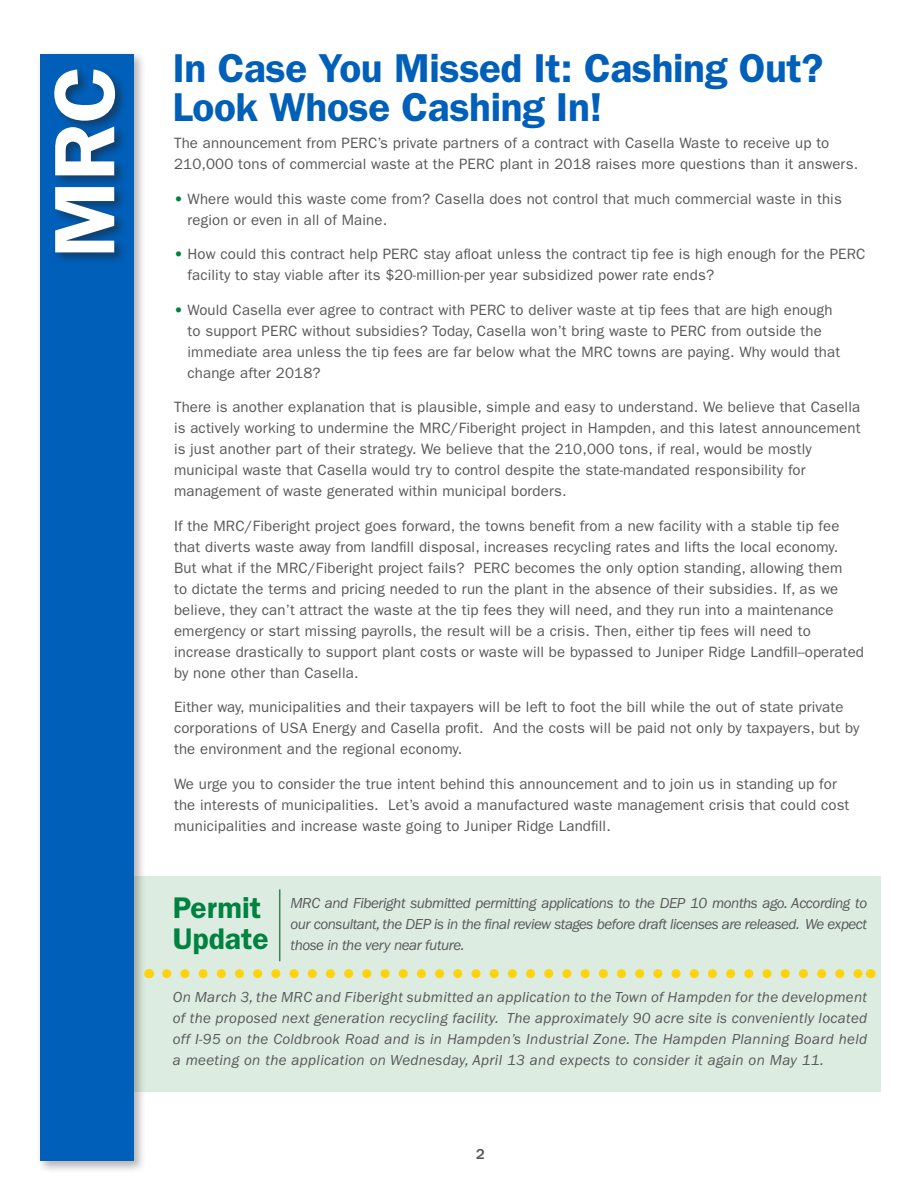
<style>
.page{position:relative;width:918px;height:1188px;background:#fff}
.page>*{position:absolute;margin:0;border:0;box-sizing:border-box;transform-origin:0 0}
.headline{font:600 40.5px/39px "ITC Franklin Gothic Std";letter-spacing:-.01em;color:#005fb9}
.t1{font:600 30px "ITC Franklin Gothic Std";color:#008240}
.headline-2{font:15px/21px "ITC Franklin Gothic Std";letter-spacing:.01em;color:#57585a}
.headline-3{font:italic 15px/21px "ITC Franklin Gothic Std";letter-spacing:-.01em;color:#57585a;text-align:justify}
.headline-4{font:500 15px "ITC Franklin Gothic Std";color:#57585a}
.s1{font-family:"ITC Franklin Gothic Std Hvy";color:#008240}
</style>
<div class="page">
<div style="left:117px;top:876px;width:764px;height:216px;background:#ddece0"></div>
<div style="left:36px;top:51px;width:111px;height:1123px;background:#231f20;opacity:.33"></div>
<div style="left:40px;top:54px;width:94px;height:1107px;background:#005fb9"></div>
<div style="left:52px;top:67px;width:75px;height:198px;background:#231f20;opacity:.5"></div>
<svg style="left:54px;top:70px;width:61px;height:182px"></svg>
<svg style="left:167px;top:969px;width:694px;height:9px"></svg>
<hr style="left:279px;top:889px;width:1px;height:72px;background:#39835d">
<p class="headline" style="left:173px;top:48px;width:652px">In Case You Missed It: Cashing Out?<br>Look Whose Cashing In!</p>
<p class="headline-2" style="left:174px;top:133px;width:686px">The announcement from PERC’s private partners of a contract with Casella Waste to receive up to<br>210,000 tons of commercial waste at the PERC plant in 2018 raises more questions than it answers.</p>
<p class="headline-2" style="left:188px;top:188px;width:656px;text-indent:-14px"><span class="s1">•</span> Where would this waste come from? Casella does not control that much commercial waste in this region or even in all of Maine.</p>
<p class="headline-2" style="left:188px;top:244px;width:680px;text-indent:-14px"><span class="s1">•</span> How could this contract help PERC stay afloat unless the contract tip fee is high enough for the PERC facility to stay viable after its $20-million-per year subsidized power rate ends?</p>
<p class="headline-2" style="left:188px;top:299px;width:654px;text-indent:-14px"><span class="s1">•</span> Would Casella ever agree to contract with PERC to deliver waste at tip fees that are high enough to support PERC without subsidies? Today, Casella won’t bring waste to PERC from outside the immediate area unless the tip fees are far below what the MRC towns are paying. Why would that change after 2018?</p>
<p class="headline-2" style="left:174px;top:397px;width:688px">There is another explanation that is plausible, simple and easy to understand. We believe that Casella is actively working to undermine the MRC/Fiberight project in Hampden, and this latest announcement is just another part of their strategy. We believe that the 210,000 tons, if real, would be mostly municipal waste that Casella would try to control despite the state-mandated responsibility for management of waste generated within municipal borders.</p>
<p class="headline-2" style="left:174px;top:515px;width:691px">If the MRC/Fiberight project goes forward, the towns benefit from a new facility with a stable tip fee that diverts waste away from landfill disposal, increases recycling rates and lifts the local economy.<br>But what if the MRC/Fiberight project fails? PERC becomes the only option standing, allowing them<br>to dictate the terms and pricing needed to run the plant in the absence of their subsidies. If, as we believe, they can’t attract the waste at the tip fees they will need, and they run into a maintenance emergency or start missing payrolls, the result will be a crisis. Then, either tip fees will need to increase drastically to support plant costs or waste will be bypassed to Juniper Ridge Landfill--operated by none other than Casella.</p>
<p class="headline-2" style="left:174px;top:697px;width:687px">Either way, municipalities and their taxpayers will be left to foot the bill while the out of state private corporations of USA Energy and Casella profit. And the costs will be paid not only by taxpayers, but by the environment and the regional economy.</p>
<p class="headline-2" style="left:174px;top:773px;width:677px">We urge you to consider the true intent behind this announcement and to join us in standing up for the interests of municipalities. Let’s avoid a manufactured waste management crisis that could cost municipalities and increase waste going to Juniper Ridge Landfill.</p>
<p class="t1" style="left:173px;top:890px;width:90px">Permit</p>
<p class="t1" style="left:173px;top:921px;width:97px">Update</p>
<p class="headline-3" style="left:291px;top:893px;width:578px">MRC and Fiberight submitted permitting applications to the DEP 10 months ago. According to our consultant, the DEP is in the final review stages before draft licenses are released. We expect those in the very near future.</p>
<p class="headline-3" style="left:173px;top:987px;width:696px">On March 3, the MRC and Fiberight submitted an application to the Town of Hampden for the development of the proposed next generation recycling facility. The approximately 90 acre site is conveniently located off I-95 on the Coldbrook Road and is in Hampden’s Industrial Zone. The Hampden Planning Board held a meeting on the application on Wednesday, April 13 and expects to consider it again on May 11.</p>
<p class="headline-4" style="left:476px;top:1146px;width:10px">2</p>
</div>
